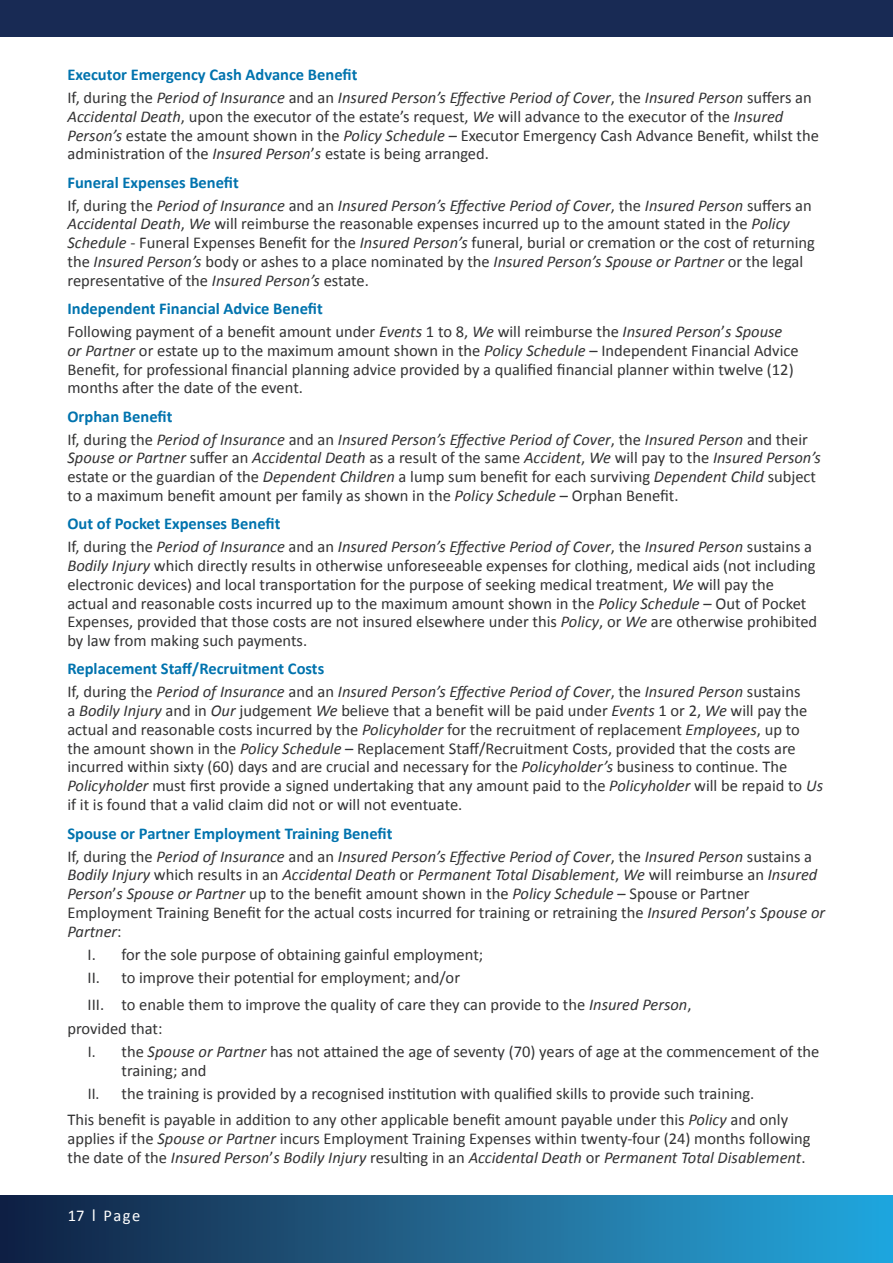
<style>
.page{position:relative;width:893px;height:1263px;background:#fff}
.page>*{position:absolute;margin:0;border:0;box-sizing:border-box;transform-origin:0 0}
.t1{font:16.5px/18.8px "Calibri";color:#333334}
.t2{font:italic 16.5px/23.1px "Calibri";color:#333334}
.t3{font:16.5px/18.8px "Calibri";color:#333334;scale:.94 1}
.t4{font:16.5px "Calibri";letter-spacing:.085em;color:#fff}
.s1{font-weight:700;font-style:normal;color:#0073ae}
.s2{font-style:normal}
.s3{font-style:italic}
.s4{font-weight:700;color:#0073ae}
.s5{font-size:18.6px}
</style>
<div class="page">
<div style="left:0;top:0;width:893px;height:37px;background:#182a54"></div>
<div style="left:0;top:1195px;width:893px;height:68px;background:linear-gradient(to right,#152040,#28a9de)"></div>
<p class="t2" style="left:68px;top:62px;width:746px"><span class="s1">Executor Emergency Cash Advance Benefit<br></span><span class="s2">If, during the</span> Period of Insurance <span class="s2">and an</span> Insured Person’s Effective Period of Cover<span class="s2">, the</span> Insured Person <span class="s2">suffers an</span></p>
<p class="t1" style="left:67px;top:106px;width:753px"><span class="s3">Accidental Death</span>, upon the executor of the estate’s request, <span class="s3">We</span> will advance to the executor of the <span class="s3">Insured<br>Person’s</span> estate the amount shown in the <span class="s3">Policy Schedule</span> – Executor Emergency Cash Advance Benefit, whilst the administration of the <span class="s3">Insured Person</span>’<span class="s3">s</span> estate is being arranged.</p>
<p class="t2" style="left:68px;top:170px;width:746px"><span class="s1">Funeral Expenses Benefit<br></span><span class="s2">If, during the</span> Period of Insurance <span class="s2">and an</span> Insured Person’s Effective Period of Cover<span class="s2">, the</span> Insured Person <span class="s2">suffers an</span></p>
<p class="t1" style="left:67px;top:214px;width:749px"><span class="s3">Accidental Death</span>, <span class="s3">We</span> will reimburse the reasonable expenses incurred up to the amount stated in the <span class="s3">Policy Schedule</span> - Funeral Expenses Benefit for the <span class="s3">Insured Person’s</span> funeral, burial or cremation or the cost of returning the <span class="s3">Insured Person’s</span> body or ashes to a place nominated by the <span class="s3">Insured Person’s Spouse or Partner</span> or the legal representative of the <span class="s3">Insured Person’s</span> estate.</p>
<p class="t1" style="left:67px;top:296px;width:716px;line-height:23.1px"><span class="s4">Independent Financial Advice Benefit<br></span>Following payment of a benefit amount under <span class="s3">Events</span> 1 to 8, <span class="s3">We</span> will reimburse the <span class="s3">Insured Person</span>’<span class="s3">s Spouse</span></p>
<p class="t1" style="left:67px;top:340px;width:733px"><span class="s3">or Partner</span> or estate up to the maximum amount shown in the <span class="s3">Policy Schedule</span> – Independent Financial Advice<br>Benefit, for professional financial planning advice provided by a qualified financial planner within twelve (12) months after the date of the event.</p>
<p class="t2" style="left:67px;top:404px;width:742px"><span class="s1">Orphan Benefit<br></span><span class="s2">If, during the</span> Period of Insurance <span class="s2">and an</span> Insured Person’s Effective Period of Cover<span class="s2">, the</span> Insured Person <span class="s2">and their</span></p>
<p class="t1" style="left:67px;top:448px;width:755px"><span class="s3">Spouse or Partner</span> suffer an <span class="s3">Accidental Death</span> as a result of the same <span class="s3">Accident</span>, <span class="s3">We</span> will pay to the <span class="s3">Insured Person’s </span>estate or the guardian of the <span class="s3">Dependent Children</span> a lump sum benefit for each surviving <span class="s3">Dependent Child</span> subject to a maximum benefit amount per family as shown in the <span class="s3">Policy Schedule</span> – Orphan Benefit.</p>
<p class="t2" style="left:67px;top:512px;width:746px"><span class="s1">Out of Pocket Expenses Benefit<br></span><span class="s2">If, during the</span> Period of Insurance <span class="s2">and an</span> Insured Person’s Effective Period of Cover<span class="s2">, the</span> Insured Person <span class="s2">sustains a</span></p>
<p class="t1" style="left:67px;top:555px;width:751px"><span class="s3">Bodily Injury</span> which directly results in otherwise unforeseeable expenses for clothing, medical aids (not including electronic devices) and local transportation for the purpose of seeking medical treatment, <span class="s3">We</span> will pay the actual and reasonable costs incurred up to the maximum amount shown in the <span class="s3">Policy Schedule</span> – Out of Pocket Expenses, provided that those costs are not insured elsewhere under this <span class="s3">Policy</span>, or <span class="s3">We</span> are otherwise prohibited by law from making such payments.</p>
<p class="t2" style="left:67px;top:657px;width:734px"><span class="s1">Replacement Staff/Recruitment Costs<br></span><span class="s2">If, during the</span> Period of Insurance <span class="s2">and an</span> Insured Person’s Effective Period of Cover<span class="s2">, the</span> Insured Person <span class="s2">sustains</span></p>
<p class="t1" style="left:67px;top:700px;width:757px">a <span class="s3">Bodily Injury</span> and in <span class="s3">Our</span> judgement <span class="s3">We</span> believe that a benefit will be paid under <span class="s3">Events</span> 1 or 2, <span class="s3">We</span> will pay the actual and reasonable costs incurred by the <span class="s3">Policyholder</span> for the recruitment of replacement <span class="s3">Employees</span>, up to the amount shown in the <span class="s3">Policy Schedule</span> – Replacement Staff/Recruitment Costs, provided that the costs are incurred within sixty (60) days and are crucial and necessary for the <span class="s3">Policyholder’s</span> business to continue. The <span class="s3">Policyholder</span> must first provide a signed undertaking that any amount paid to the <span class="s3">Policyholder</span> will be repaid to <span class="s3">Us </span>if it is found that a valid claim did not or will not eventuate.</p>
<p class="t2" style="left:67px;top:821px;width:746px"><span class="s1">Spouse or Partner Employment Training Benefit<br></span><span class="s2">If, during the</span> Period of Insurance <span class="s2">and an</span> Insured Person’s Effective Period of Cover<span class="s2">, the</span> Insured Person <span class="s2">sustains a</span></p>
<p class="t1" style="left:67px;top:865px;width:759px"><span class="s3">Bodily Injury</span> which results in an <span class="s3">Accidental Death</span> or <span class="s3">Permanent Total Disablement</span>, <span class="s3">We</span> will reimburse an <span class="s3">Insured Person</span>’<span class="s3">s Spouse or Partner</span> up to the benefit amount shown in the <span class="s3">Policy Schedule</span> – Spouse or Partner Employment Training Benefit for the actual costs incurred for training or retraining the <span class="s3">Insured Person</span>’<span class="s3">s Spouse or Partner</span>:</p>
<p class="t1" style="left:88px;top:942px;width:397px;line-height:23.1px">I. for the sole purpose of obtaining gainful employment;<br>II. to improve their potential for employment; and/or</p>
<p class="t1" style="left:67px;top:991px;width:626px;line-height:24.2px;text-indent:20px">III. to enable them to improve the quality of care they can provide to the <span class="s3">Insured Person</span>, provided that:</p>
<p class="t3" style="left:122px;top:1041px;width:744px;text-indent:-34px">I. the <span class="s3">Spouse or Partner</span> has not attained the age of seventy (70) years of age at the commencement of the training; and</p>
<p class="t3" style="left:67px;top:1079px;width:768px;line-height:26.2px;text-indent:20px">II. the training is provided by a recognised institution with qualified skills to provide such training.<br>This benefit is payable in addition to any other applicable benefit amount payable under this <span class="s3">Policy</span> and only</p>
<p class="t1" style="left:67px;top:1128px;width:745px">applies if the <span class="s3">Spouse or Partner</span> incurs Employment Training Expenses within twenty-four (24) months following the date of the <span class="s3">Insured Person</span>’<span class="s3">s Bodily Injury</span> resulting in an <span class="s3">Accidental Death</span> or <span class="s3">Permanent Total Disablement</span>.</p>
<p class="t4" style="left:68px;top:1206px;width:74px">17 <span class="s5">I</span> Page</p>
</div>
